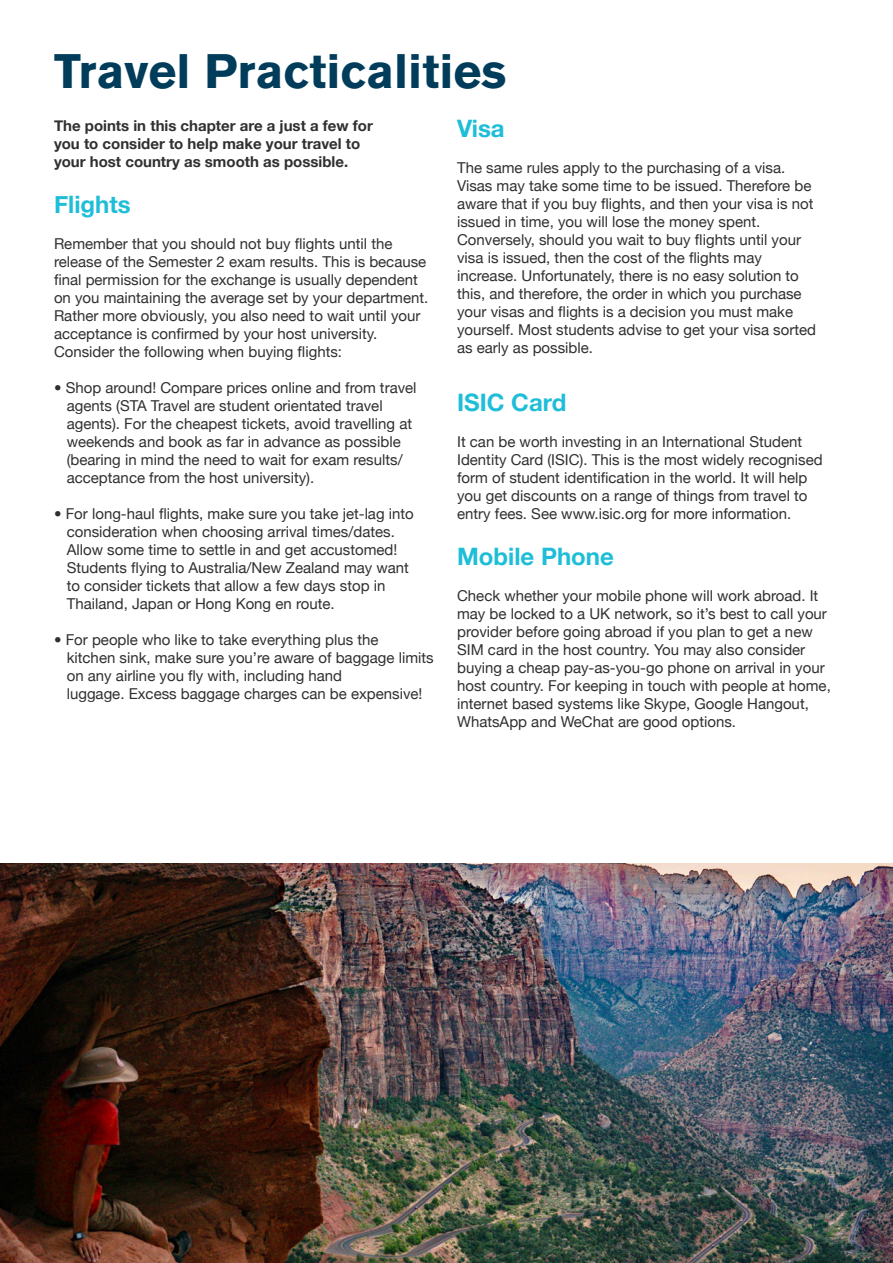
<style>
.page{position:relative;width:893px;height:1263px;background:#fff}
.page>*{position:absolute;margin:0;border:0;box-sizing:border-box;transform-origin:0 0}
.t1{font:700 48px "Akzidenz Grotesk BQ";color:#013d5a}
.t2{font:700 24px "Helvetica Neue";color:#1ebed8}
.t3{font:15px/18px "Helvetica Neue";color:#312f30}
.t4{font:700 15px "Helvetica Neue";color:#312f30}
.s1{font-weight:500}
</style>
<div class="page">
<img style="left:0;top:864px;width:893px;height:399px">
<p class="t1" style="left:54px;top:43px;width:454px">Travel Practicalities</p>
<p class="t4" style="left:54px;top:113px;width:320px">The points in this chapter are a just a few for</p>
<p class="t4" style="left:54px;top:131px;width:308px">you to consider to help make your travel to</p>
<p class="t4" style="left:54px;top:149px;width:296px">your host country as smooth as possible.</p>
<p class="t2" style="left:54px;top:186px;width:78px">Flights</p>
<p class="t3" style="left:54px;top:236px;width:340px">Remember that you should not buy flights until the</p>
<p class="t3" style="left:54px;top:254px;width:374px">release of the Semester 2 exam results. This is because</p>
<p class="t3" style="left:54px;top:272px;width:365px">final permission for the exchange is usually dependent</p>
<p class="t3" style="left:54px;top:290px;width:376px">on you maintaining the average set by your department.</p>
<p class="t3" style="left:54px;top:308px;width:368px">Rather more obviously, you also need to wait until your</p>
<p class="t3" style="left:54px;top:326px;width:325px">acceptance is confirmed by your host university.</p>
<p class="t3" style="left:54px;top:344px;width:290px">Consider the following when buying flights:</p>
<p class="t3" style="left:54px;top:380px;width:364px"><span class="s1">•</span> Shop around! Compare prices online and from travel</p>
<p class="t3" style="left:67px;top:398px;width:347px">agents (STA Travel are student orientated travel agents). For the cheapest tickets, avoid travelling at weekends and book as far in advance as possible (bearing in mind the need to wait for exam results/ acceptance from the host university).</p>
<p class="t3" style="left:54px;top:506px;width:361px"><span class="s1">•</span> For long-haul flights, make sure you take jet-lag into</p>
<p class="t3" style="left:67px;top:524px;width:330px">consideration when choosing arrival times/dates.</p>
<p class="t3" style="left:67px;top:542px;width:344px">Allow some time to settle in and get accustomed!<br>Students flying to Australia/New Zealand may want</p>
<p class="t3" style="left:67px;top:578px;width:320px">to consider tickets that allow a few days stop in<br>Thailand, Japan or Hong Kong en route.</p>
<p class="t3" style="left:54px;top:632px;width:326px"><span class="s1">•</span> For people who like to take everything plus the</p>
<p class="t3" style="left:67px;top:650px;width:369px">kitchen sink, make sure you’re aware of baggage limits on any airline you fly with, including hand</p>
<p class="t3" style="left:67px;top:686px;width:357px">luggage. Excess baggage charges can be expensive!</p>
<p class="t2" style="left:457px;top:110px;width:49px">Visa</p>
<p class="t3" style="left:457px;top:159px;width:330px">The same rules apply to the purchasing of a visa.</p>
<p class="t3" style="left:457px;top:177px;width:356px">Visas may take some time to be issued. Therefore be</p>
<p class="t3" style="left:457px;top:195px;width:358px">aware that if you buy flights, and then your visa is not</p>
<p class="t3" style="left:457px;top:213px;width:305px">issued in time, you will lose the money spent.</p>
<p class="t3" style="left:457px;top:231px;width:345px">Conversely, should you wait to buy flights until your</p>
<p class="t3" style="left:457px;top:249px;width:306px">visa is issued, then the cost of the flights may</p>
<p class="t3" style="left:457px;top:267px;width:343px">increase. Unfortunately, there is no easy solution to</p>
<p class="t3" style="left:457px;top:285px;width:346px">this, and therefore, the order in which you purchase</p>
<p class="t3" style="left:457px;top:303px;width:360px">your visas and flights is a decision you must make yourself. Most students advise to get your visa sorted</p>
<p class="t3" style="left:457px;top:339px;width:137px">as early as possible.</p>
<p class="t2" style="left:457px;top:383px;width:111px">ISIC Card</p>
<p class="t3" style="left:457px;top:433px;width:347px">It can be worth investing in an International Student</p>
<p class="t3" style="left:457px;top:451px;width:367px">Identity Card (ISIC). This is the most widely recognised</p>
<p class="t3" style="left:457px;top:469px;width:352px">form of student identification in the world. It will help</p>
<p class="t3" style="left:457px;top:487px;width:352px">you get discounts on a range of things from travel to</p>
<p class="t3" style="left:457px;top:505px;width:336px">entry fees. See www.isic.org for more information.</p>
<p class="t2" style="left:457px;top:538px;width:158px">Mobile Phone</p>
<p class="t3" style="left:457px;top:588px;width:375px">Check whether your mobile phone will work abroad. It may be locked to a UK network, so it’s best to call your provider before going abroad if you plan to get a new SIM card in the host country. You may also consider buying a cheap pay-as-you-go phone on arrival in your host country. For keeping in touch with people at home, internet based systems like Skype, Google Hangout, WhatsApp and WeChat are good options.</p>
</div>
